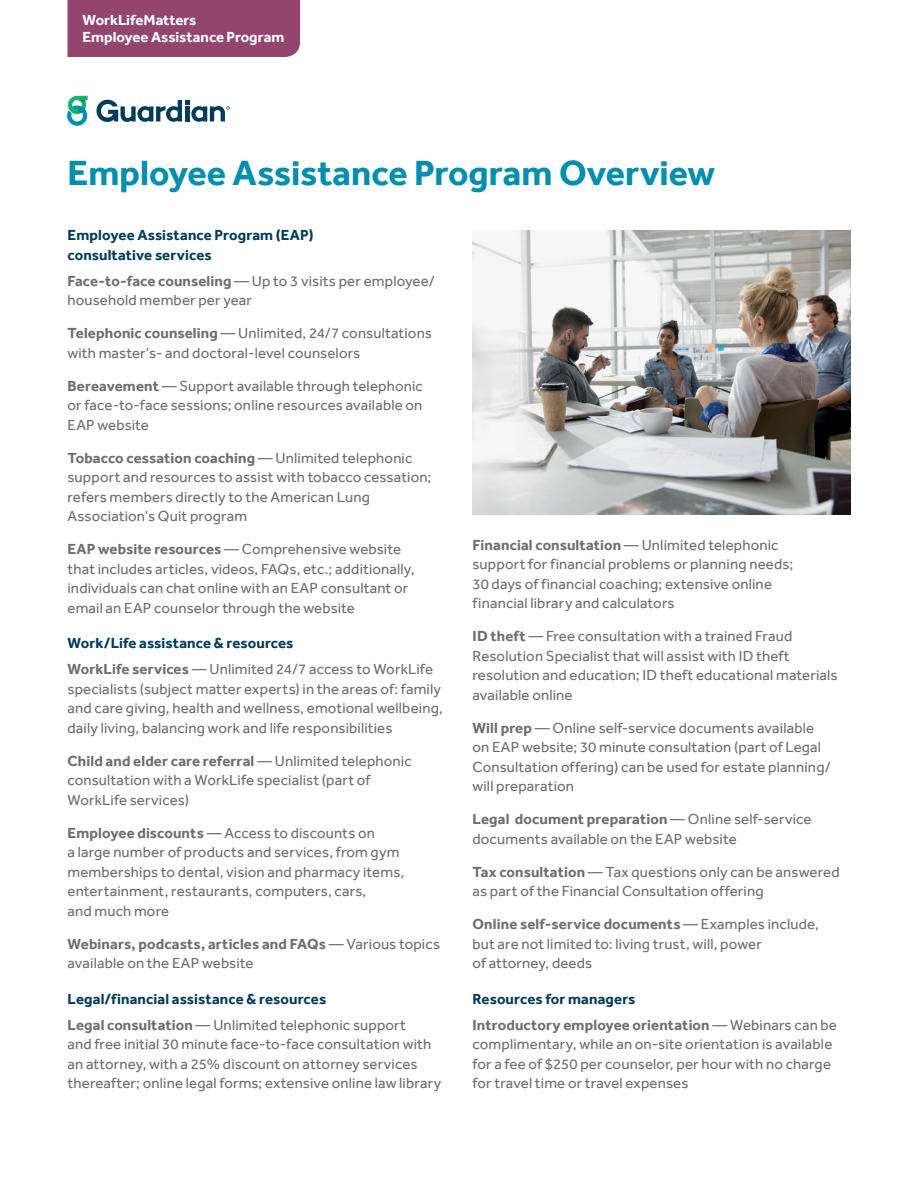
<style>
.page{position:relative;width:918px;height:1188px;background:#fff}
.page>*{position:absolute;margin:0;border:0;box-sizing:border-box;transform-origin:0 0}
.t1{font:700 36px "Effra";color:#008eb1}
.t2{font:15px/19.5px "Effra";letter-spacing:.01em;color:#6d6e71}
.t3{font:700 15px/19.5px "Effra";letter-spacing:.01em;color:#013c5b}
.t4{font:700 15px/26.2px "Effra";letter-spacing:.01em;color:#6d6e71}
.t5{font:700 15px/16.5px "Effra";color:#fff}
.s1{font-weight:700}
.s2{font-weight:700;color:#013c5b}
.s3{color:#6d6e71}
.s4{font-weight:400;color:#6d6e71}
.s5{color:#013c5b}
.s6{font-weight:400}
</style>
<div class="page">
<div style="left:68px;top:0;width:232px;height:57px;background:#94456d"></div>
<img style="left:472px;top:230px;width:378px;height:284px">
<svg style="left:67px;top:96px;width:21px;height:30px"></svg>
<svg style="left:97px;top:100px;width:133px;height:22px"></svg>
<p class="t5" style="left:82px;top:12px;width:203px">WorkLifeMatters<br>Employee Assistance Program</p>
<h1 class="t1" style="left:68px;top:152px;width:649px">Employee Assistance Program Overview</h1>
<p class="t3" style="left:68px;top:225px;width:248px">Employee Assistance Program (EAP) consultative services</p>
<p class="t2" style="left:68px;top:271px;width:369px"><span class="s1">Face-to-face counseling</span> — Up to 3 visits per employee/ household member per year</p>
<p class="t2" style="left:68px;top:324px;width:366px"><span class="s1">Telephonic counseling</span> — Unlimited, 24/7 consultations with master’s- and doctoral-level counselors</p>
<p class="t2" style="left:68px;top:376px;width:357px;text-align:justify"><span class="s1">Bereavement</span> — Support available through telephonic or face-to-face sessions; online resources available on EAP website</p>
<p class="t2" style="left:68px;top:448px;width:365px"><span class="s1">Tobacco cessation coaching</span> — Unlimited telephonic support and resources to assist with tobacco cessation; refers members directly to the American Lung Association’s Quit program</p>
<p class="t2" style="left:68px;top:540px;width:349px"><span class="s1">EAP website resources</span> — Comprehensive website that includes articles, videos, FAQs, etc.; additionally, individuals can chat online with an EAP consultant or email an EAP counselor through the website</p>
<p class="t2" style="left:68px;top:630px;width:367px;line-height:26.2px"><span class="s2">Work/Life assistance &amp; resources<br></span><span class="s1">WorkLife services</span> — Unlimited 24/7 access to WorkLife</p>
<p class="t2" style="left:68px;top:679px;width:377px">specialists (subject matter experts) in the areas of: family and care giving, health and wellness, emotional wellbeing, daily living, balancing work and life responsibilities</p>
<p class="t2" style="left:68px;top:751px;width:346px"><span class="s1">Child and elder care referral</span> — Unlimited telephonic consultation with a WorkLife specialist (part of<br>WorkLife services)</p>
<p class="t2" style="left:68px;top:823px;width:338px"><span class="s1">Employee discounts</span> — Access to discounts on<br>a large number of products and services, from gym memberships to dental, vision and pharmacy items, entertainment, restaurants, computers, cars,<br>and much more</p>
<p class="t2" style="left:68px;top:934px;width:374px"><span class="s1">Webinars, podcasts, articles and FAQs</span> — Various topics available on the EAP website</p>
<p class="t3" style="left:68px;top:985px;width:340px;line-height:26.2px">Legal/financial assistance &amp; resources<br><span class="s3">Legal consultation</span> <span class="s4">— Unlimited telephonic support</span></p>
<p class="t2" style="left:68px;top:1035px;width:375px">and free initial 30 minute face-to-face consultation with an attorney, with a 25% discount on attorney services thereafter; online legal forms; extensive online law library</p>
<p class="t2" style="left:472px;top:535px;width:322px"><span class="s1">Financial consultation</span> — Unlimited telephonic support for financial problems or planning needs; 30 days of financial coaching; extensive online financial library and calculators</p>
<p class="t2" style="left:472px;top:627px;width:367px"><span class="s1">ID theft</span> — Free consultation with a trained Fraud Resolution Specialist that will assist with ID theft resolution and education; ID theft educational materials available online</p>
<p class="t2" style="left:472px;top:718px;width:360px"><span class="s1">Will prep</span> — Online self-service documents available on EAP website; 30 minute consultation (part of Legal Consultation offering) can be used for estate planning/ will preparation</p>
<p class="t2" style="left:472px;top:810px;width:341px"><span class="s1">Legal document preparation</span> — Online self-service documents available on the EAP website</p>
<p class="t2" style="left:472px;top:862px;width:369px"><span class="s1">Tax consultation</span> — Tax questions only can be answered as part of the Financial Consultation offering</p>
<p class="t2" style="left:472px;top:915px;width:348px"><span class="s1">Online self-service documents</span> — Examples include, but are not limited to: living trust, will, power<br>of attorney, deeds</p>
<p class="t4" style="left:472px;top:985px;width:366px"><span class="s5">Resources for managers<br></span>Introductory employee orientation <span class="s6">— Webinars can be</span></p>
<p class="t2" style="left:472px;top:1035px;width:361px;text-align:justify">complimentary, while an on-site orientation is available for a fee of $250 per counselor, per hour with no charge for travel time or travel expenses</p>
</div>
